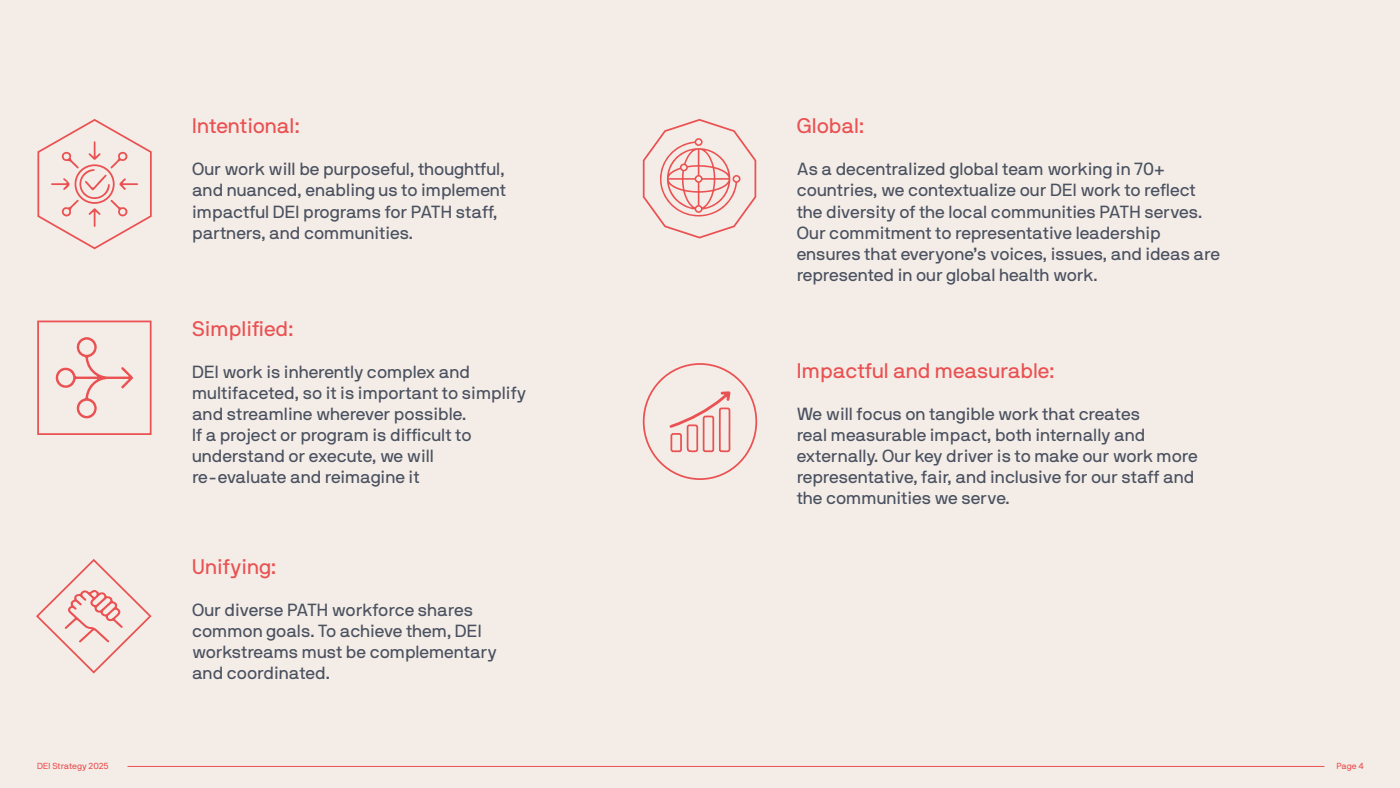
<style>
.page{position:relative;width:1400px;height:788px;background:#f4ede7}
.page>*{position:absolute;margin:0;border:0;box-sizing:border-box;transform-origin:0 0}
.t1{font:21px "NB International Pro";color:#ea5152}
.t2{font:17.5px/21px "NB International Pro";color:#4a5160}
.t3{font:8.75px "NB International Pro";color:#ea5152}
</style>
<div class="page">
<svg style="left:669px;top:363px;width:63px;height:403px"></svg>
<svg style="left:642px;top:119px;width:115px;height:120px"></svg>
<svg style="left:37px;top:119px;width:115px;height:131px"></svg>
<svg style="left:36px;top:559px;width:116px;height:115px"></svg>
<div style="left:37px;top:320px;width:115px;height:115px;border:2px solid #ea5152"></div>
<svg style="left:55px;top:337px;width:78px;height:82px"></svg>
<hr style="left:127px;top:766px;width:1197px;height:1px;background:#ea5152">
<p class="t1" style="left:192px;top:114px;width:109px">Intentional:</p>
<p class="t2" style="left:192px;top:159px;width:316px">Our work will be purposeful, thoughtful, and nuanced, enabling us to implement impactful DEI programs for PATH staff, partners, and communities.</p>
<p class="t1" style="left:192px;top:316px;width:103px">Simplified:</p>
<p class="t2" style="left:192px;top:361px;width:336px">DEI work is inherently complex and multifaceted, so it is important to simplify and streamline wherever possible.<br>If a project or program is difficult to understand or execute, we will re-evaluate and reimagine it</p>
<p class="t1" style="left:192px;top:554px;width:86px">Unifying:</p>
<p class="t2" style="left:192px;top:599px;width:306px">Our diverse PATH workforce shares common goals. To achieve them, DEI workstreams must be complementary and coordinated.</p>
<p class="t1" style="left:797px;top:114px;width:69px">Global:</p>
<p class="t2" style="left:797px;top:159px;width:425px">As a decentralized global team working in 70+ countries, we contextualize our DEI work to reflect the diversity of the local communities PATH serves.<br>Our commitment to representative leadership ensures that everyone’s voices, issues, and ideas are represented in our global health work.</p>
<p class="t1" style="left:797px;top:358px;width:260px">Impactful and measurable:</p>
<p class="t2" style="left:797px;top:403px;width:403px">We will focus on tangible work that creates<br>real measurable impact, both internally and externally. Our key driver is to make our work more representative, fair, and inclusive for our staff and the communities we serve.</p>
<p class="t3" style="left:37px;top:761px;width:73px">DEI Strategy 2025</p>
<p class="t3" style="left:1337px;top:761px;width:29px">Page 4</p>
</div>
